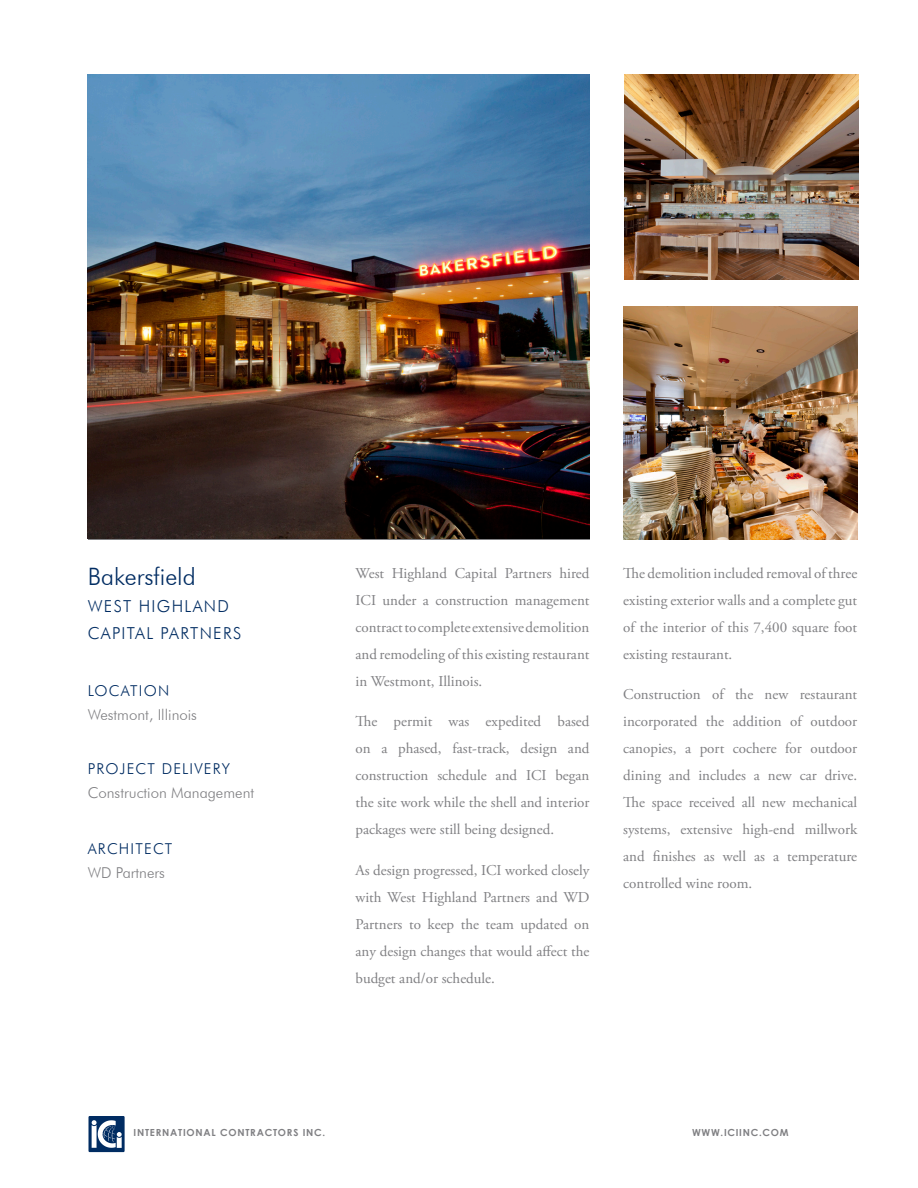
<style>
.page{position:relative;width:918px;height:1188px;background:#fff}
.page>*{position:absolute;margin:0;border:0;box-sizing:border-box;transform-origin:0 0}
.t1{font:300 24px "Futura BT";color:#002c62}
.t2{font:300 16.5px "Futura BT";letter-spacing:.08em;color:#002c62}
.t3{font:15px/27px "Adobe Garamond Pro";color:#808083;text-align:justify}
.t4{font:300 15px "Futura BT";color:#808083}
.t5{font:300 15px "Futura BT";letter-spacing:.08em;color:#002c62}
.t6{font:700 9.75px "Century Gothic";letter-spacing:.08em;color:#808083}
</style>
<div class="page">
<div style="left:89px;top:1116px;width:36px;height:36px;background:#002c62"></div>
<svg style="left:92px;top:1120px;width:30px;height:28px"></svg>
<img style="left:88px;top:74px;width:502px;height:465px">
<img style="left:625px;top:74px;width:234px;height:205px">
<img style="left:623px;top:307px;width:234px;height:233px">
<p class="t1" style="left:88px;top:562px;width:110px">Bakersfield</p>
<p class="t2" style="left:88px;top:596px;width:143px">west highland</p>
<p class="t2" style="left:88px;top:623px;width:155px">capital partners</p>
<p class="t5" style="left:88px;top:681px;width:83px">location</p>
<p class="t4" style="left:88px;top:705px;width:111px">Westmont, I llinois</p>
<p class="t5" style="left:88px;top:759px;width:144px">project delivery</p>
<p class="t4" style="left:88px;top:783px;width:168px">Construction Management</p>
<p class="t5" style="left:88px;top:840px;width:86px">architect</p>
<p class="t4" style="left:88px;top:864px;width:79px">WD Partners</p>
<p class="t3" style="left:356px;top:560px;width:236px">West Highland Capital Partners hired ICI under a construction management contract to complete extensive demolition and remodeling of this existing restaurant in Westmont, Illinois.</p>
<p class="t3" style="left:356px;top:709px;width:236px">The permit was expedited based on a phased, fast-track, design and construction schedule and ICI began the site work while the shell and interior packages were still being designed.</p>
<p class="t3" style="left:356px;top:857px;width:235px">As design progressed, ICI worked closely with West Highland Partners and WD Partners to keep the team updated on any design changes that would affect the budget and/or schedule.</p>
<p class="t3" style="left:623px;top:560px;width:236px">The demolition included removal of three existing exterior walls and a complete gut of the interior of this 7,400 square foot existing restaurant.</p>
<p class="t3" style="left:623px;top:682px;width:236px">Construction of the new restaurant incorporated the addition of outdoor canopies, a port cochere for outdoor dining and includes a new car drive.<br>The space received all new mechanical systems, extensive high-end millwork and finishes as well as a temperature controlled wine room.</p>
<p class="t6" style="left:134px;top:1126px;width:193px">INTERNATIONAL CONTRACTORS INC.</p>
<p class="t6" style="left:692px;top:1126px;width:98px">WWW.ICIINC.COM</p>
</div>
